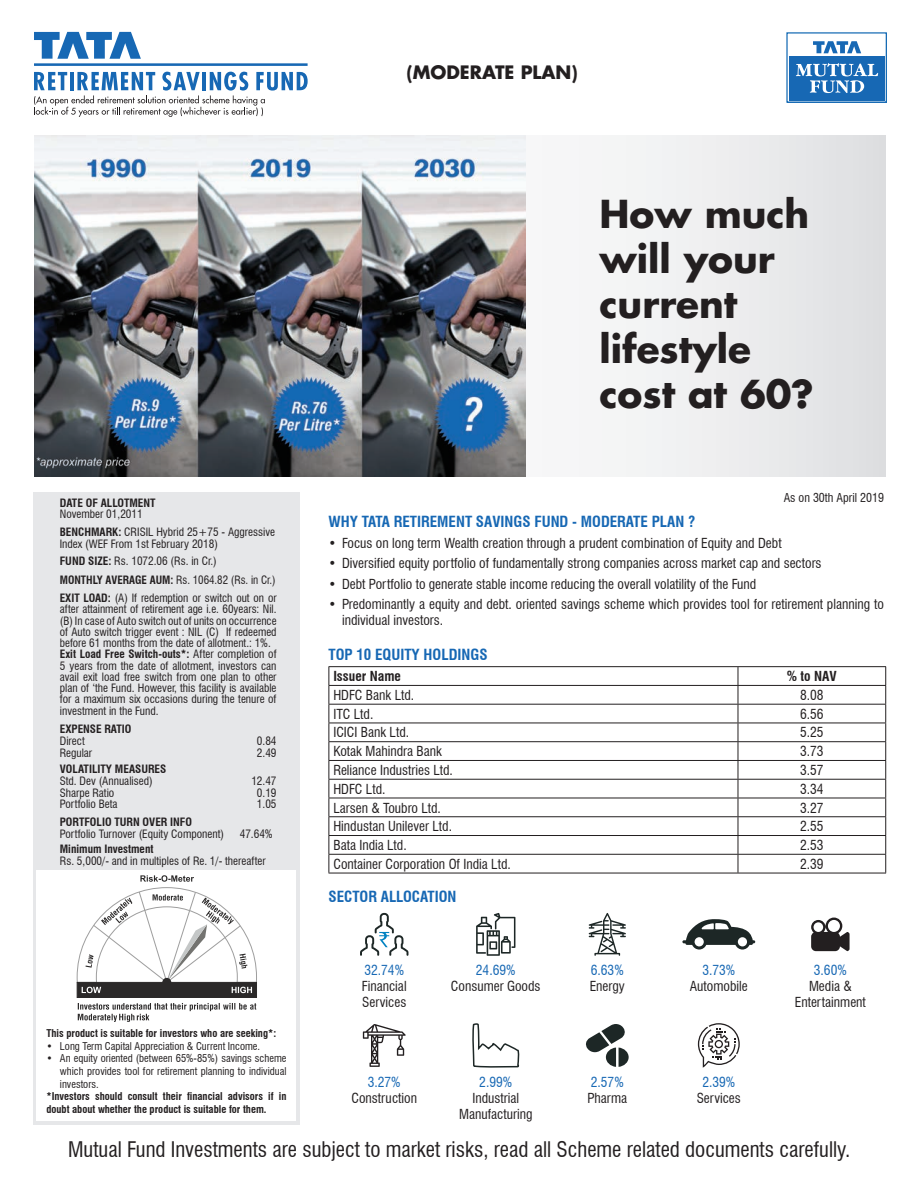
<style>
.page{position:relative;width:918px;height:1188px;background:#fff}
.page>*{position:absolute;margin:0;border:0;box-sizing:border-box;transform-origin:0 0}
.t1{font:700 37.5px/45px "Futura Std";color:#231f20}
.t2{font:condensed 21px "Swiss 721 BT";color:#231f20}
.t3{font:700 18px "Futura Std";color:#231f20}
.t4{font:700 condensed 15px "Swiss 721 BT";color:#1768b4}
.t5{font:condensed 13.5px/16.2px "Swiss 721 BT";color:#231f20}
.t6{font:condensed 13.5px "Swiss 721 BT";color:#1768b4}
.t7{font:700 condensed 13.5px "Swiss 721 BT";color:#231f20}
.t8{font:condensed 12px "Swiss 721 BT";color:#231f20}
.t9{font:condensed 11.25px/11.2px "Swiss 721 BT";color:#231f20;text-align:justify}
.t10{font:700 condensed 11.25px "Swiss 721 BT";color:#231f20}
.t11{font:condensed 10.5px/12.6px "Swiss 721 BT";color:#231f20;text-align:justify}
.t12{font:700 condensed 10.5px/12.6px "Swiss 721 BT";color:#231f20}
.s1{font-weight:700}
</style>
<div class="page">
<div style="left:33px;top:492px;width:267px;height:632px;background:#e6e7e9"></div>
<div style="left:37px;top:870px;width:259px;height:250px;background:#fff"></div>
<hr style="left:328px;top:666px;width:410px;height:1px;background:#231f20">
<hr style="left:738px;top:666px;width:148px;height:1px;background:#231f20">
<hr style="left:328px;top:685px;width:410px;height:1px;background:#231f20">
<hr style="left:738px;top:685px;width:148px;height:1px;background:#231f20">
<hr style="left:328px;top:704px;width:410px;height:1px;background:#231f20">
<hr style="left:738px;top:704px;width:148px;height:1px;background:#231f20">
<hr style="left:328px;top:723px;width:410px;height:1px;background:#231f20">
<hr style="left:738px;top:723px;width:148px;height:1px;background:#231f20">
<hr style="left:328px;top:741px;width:410px;height:1px;background:#231f20">
<hr style="left:738px;top:741px;width:148px;height:1px;background:#231f20">
<hr style="left:328px;top:760px;width:410px;height:1px;background:#231f20">
<hr style="left:738px;top:760px;width:148px;height:1px;background:#231f20">
<hr style="left:328px;top:779px;width:410px;height:1px;background:#231f20">
<hr style="left:738px;top:779px;width:148px;height:1px;background:#231f20">
<hr style="left:328px;top:798px;width:410px;height:1px;background:#231f20">
<hr style="left:738px;top:798px;width:148px;height:1px;background:#231f20">
<hr style="left:328px;top:816px;width:410px;height:1px;background:#231f20">
<hr style="left:738px;top:816px;width:148px;height:1px;background:#231f20">
<hr style="left:328px;top:835px;width:410px;height:1px;background:#231f20">
<hr style="left:738px;top:835px;width:148px;height:1px;background:#231f20">
<hr style="left:328px;top:854px;width:410px;height:1px;background:#231f20">
<svg style="left:328px;top:667px;width:1px;height:206px"></svg>
<hr style="left:738px;top:854px;width:148px;height:1px;background:#231f20">
<svg style="left:738px;top:667px;width:1px;height:206px"></svg>
<svg style="left:885px;top:667px;width:1px;height:206px"></svg>
<hr style="left:328px;top:873px;width:410px;height:1px;background:#231f20">
<hr style="left:738px;top:873px;width:148px;height:1px;background:#231f20">
<svg style="left:360px;top:913px;width:48px;height:43px"></svg>
<svg style="left:476px;top:913px;width:39px;height:43px"></svg>
<svg style="left:589px;top:913px;width:37px;height:43px"></svg>
<svg style="left:682px;top:919px;width:73px;height:31px"></svg>
<svg style="left:811px;top:918px;width:39px;height:33px"></svg>
<svg style="left:363px;top:1024px;width:43px;height:43px"></svg>
<svg style="left:472px;top:1023px;width:48px;height:45px"></svg>
<svg style="left:586px;top:1024px;width:43px;height:43px"></svg>
<svg style="left:698px;top:1023px;width:42px;height:45px"></svg>
<svg style="left:602px;top:135px;width:284px;height:342px"></svg>
<img style="left:34px;top:135px;width:492px;height:342px">
<div style="left:786px;top:32px;width:101px;height:71px;background:#fff;border:1px solid #1269b3"></div>
<div style="left:789px;top:56px;width:95px;height:45px;background:#1768b4"></div>
<svg style="left:796px;top:63px;width:82px;height:30px"></svg>
<svg style="left:813px;top:41px;width:48px;height:12px"></svg>
<div style="left:77px;top:982px;width:180px;height:16px;background:#2b2929"></div>
<svg style="left:78px;top:1003px;width:178px;height:19px"></svg>
<svg style="left:76px;top:875px;width:181px;height:118px"></svg>
<svg style="left:34px;top:32px;width:107px;height:27px"></svg>
<hr style="left:34px;top:63px;width:274px;height:3px;background:#1768b4">
<svg style="left:34px;top:71px;width:274px;height:46px"></svg>
<p class="t10" style="left:60px;top:496px;width:97px">DATE OF ALLOTMENT</p>
<p class="t9" style="left:60px;top:508px;width:84px">November 01,2011</p>
<p class="t9" style="left:60px;top:526px;width:217px;line-height:12px"><span class="s1">BENCHMARK:</span> CRISIL Hybrid 25+75 - Aggressive<br>Index (WEF From 1st February 2018)</p>
<p class="t9" style="left:60px;top:556px;width:158px"><span class="s1">FUND SIZE:</span> Rs. 1072.06 (Rs. in Cr.)</p>
<p class="t9" style="left:60px;top:574px;width:217px"><span class="s1">MONTHLY AVERAGE AUM:</span> Rs. 1064.82 (Rs. in Cr.)</p>
<p class="t9" style="left:60px;top:592px;width:218px"><span class="s1">EXIT LOAD:</span> (A) If redemption or switch out on or after attainment of retirement age i.e. 60years: Nil. (B) In case of Auto switch out of units on occurrence of Auto switch trigger event : NIL (C) If redeemed before 61 months from the date of allotment.: 1%.</p>
<p class="t9" style="left:60px;top:649px;width:218px"><span class="s1">Exit Load Free Switch-outs*:</span> After completion of 5 years from the date of allotment, investors can avail exit load free switch from one plan to other plan of ‘the Fund. However, this facility is available for a maximum six occasions during the tenure of investment in the Fund.</p>
<p class="t10" style="left:60px;top:722px;width:73px">EXPENSE RATIO</p>
<p class="t9" style="left:60px;top:735px;width:26px">Direct</p>
<p class="t9" style="left:257px;top:735px;width:21px">0.84</p>
<p class="t9" style="left:60px;top:748px;width:34px">Regular</p>
<p class="t9" style="left:257px;top:748px;width:21px">2.49</p>
<p class="t10" style="left:60px;top:763px;width:108px">VOLATILITY MEASURES</p>
<p class="t9" style="left:60px;top:775px;width:94px">Std. Dev (Annualised)</p>
<p class="t9" style="left:251px;top:775px;width:27px">12.47</p>
<p class="t9" style="left:60px;top:787px;width:56px">Sharpe Ratio</p>
<p class="t9" style="left:257px;top:787px;width:21px">0.19</p>
<p class="t9" style="left:60px;top:798px;width:59px">Portfolio Beta</p>
<p class="t9" style="left:257px;top:798px;width:21px">1.05</p>
<p class="t10" style="left:60px;top:816px;width:134px">PORTFOLIO TURN OVER INFO</p>
<p class="t9" style="left:60px;top:828px;width:166px">Portfolio Turnover (Equity Component)</p>
<p class="t9" style="left:240px;top:828px;width:35px">47.64%</p>
<p class="t10" style="left:60px;top:842px;width:95px">Minimum Investment</p>
<p class="t9" style="left:60px;top:855px;width:207px">Rs. 5,000/- and in multiples of Re. 1/- thereafter</p>
<p class="t3" style="left:406px;top:60px;width:173px">(MODERATE PLAN)</p>
<p class="t1" style="left:600px;top:191px;width:216px">How much will your current lifestyle cost at 60?</p>
<p class="t8" style="left:784px;top:490px;width:102px">As on 30th April 2019</p>
<p class="t4" style="left:328px;top:513px;width:368px">WHY TATA RETIREMENT SAVINGS FUND - MODERATE PLAN ?</p>
<p class="t5" style="left:328px;top:535px;width:455px">• Focus on long term Wealth creation through a prudent combination of Equity and Debt</p>
<p class="t5" style="left:328px;top:555px;width:495px">• Diversified equity portfolio of fundamentally strong companies across market cap and sectors</p>
<p class="t5" style="left:328px;top:576px;width:429px">• Debt Portfolio to generate stable income reducing the overall volatility of the Fund</p>
<p class="t5" style="left:342px;top:596px;width:543px;text-indent:-14px">• Predominantly a equity and debt. oriented savings scheme which provides tool for retirement planning to individual investors.</p>
<p class="t4" style="left:328px;top:646px;width:161px">TOP 10 EQUITY HOLDINGS</p>
<p class="t7" style="left:333px;top:668px;width:69px">Issuer Name</p>
<p class="t7" style="left:787px;top:668px;width:52px">% to NAV</p>
<p class="t5" style="left:333px;top:687px;width:82px">HDFC Bank Ltd.</p>
<p class="t5" style="left:800px;top:687px;width:25px">8.08</p>
<p class="t5" style="left:333px;top:706px;width:42px">ITC Ltd.</p>
<p class="t5" style="left:800px;top:706px;width:25px">6.56</p>
<p class="t5" style="left:333px;top:724px;width:77px">ICICI Bank Ltd.</p>
<p class="t5" style="left:800px;top:724px;width:25px">5.25</p>
<p class="t5" style="left:333px;top:743px;width:110px">Kotak Mahindra Bank</p>
<p class="t5" style="left:800px;top:743px;width:25px">3.73</p>
<p class="t5" style="left:333px;top:762px;width:121px">Reliance Industries Ltd.</p>
<p class="t5" style="left:800px;top:762px;width:25px">3.57</p>
<p class="t5" style="left:333px;top:781px;width:54px">HDFC Ltd.</p>
<p class="t5" style="left:800px;top:781px;width:25px">3.34</p>
<p class="t5" style="left:333px;top:800px;width:109px">Larsen &amp; Toubro Ltd.</p>
<p class="t5" style="left:800px;top:800px;width:25px">3.27</p>
<p class="t5" style="left:333px;top:818px;width:120px">Hindustan Unilever Ltd.</p>
<p class="t5" style="left:800px;top:818px;width:25px">2.55</p>
<p class="t5" style="left:333px;top:837px;width:75px">Bata India Ltd.</p>
<p class="t5" style="left:800px;top:837px;width:25px">2.53</p>
<p class="t5" style="left:333px;top:856px;width:179px">Container Corporation Of India Ltd.</p>
<p class="t5" style="left:800px;top:856px;width:25px">2.39</p>
<p class="t4" style="left:328px;top:888px;width:130px">SECTOR ALLOCATION</p>
<p class="t6" style="left:364px;top:962px;width:41px">32.74%</p>
<p class="t5" style="left:362px;top:978px;width:46px">Financial<br>Services</p>
<p class="t6" style="left:476px;top:962px;width:41px">24.69%</p>
<p class="t5" style="left:451px;top:978px;width:91px">Consumer Goods</p>
<p class="t6" style="left:591px;top:962px;width:34px">6.63%</p>
<p class="t5" style="left:590px;top:978px;width:37px">Energy</p>
<p class="t6" style="left:702px;top:962px;width:34px">3.73%</p>
<p class="t5" style="left:690px;top:978px;width:59px">Automobile</p>
<p class="t6" style="left:814px;top:962px;width:34px">3.60%</p>
<p class="t5" style="left:795px;top:978px;width:73px;text-align:center">Media &amp;<br>Entertainment</p>
<p class="t12" style="left:46px;top:1027px;width:231px">This product is suitable for investors who are seeking*:</p>
<p class="t11" style="left:46px;top:1040px;width:215px">• Long Term Capital Appreciation &amp; Current Income.</p>
<p class="t11" style="left:60px;top:1052px;width:228px;text-indent:-14px">• An equity oriented (between 65%-85%) savings scheme which provides tool for retirement planning to individual investors.</p>
<p class="t12" style="left:46px;top:1090px;width:242px">*Investors should consult their financial advisors if in doubt about whether the product is suitable for them.</p>
<p class="t2" style="left:68px;top:1137px;width:784px">Mutual Fund Investments are subject to market risks, read all Scheme related documents carefully.</p>
<p class="t6" style="left:368px;top:1074px;width:34px">3.27%</p>
<p class="t5" style="left:351px;top:1090px;width:67px">Construction</p>
<p class="t6" style="left:479px;top:1074px;width:34px">2.99%</p>
<p class="t5" style="left:459px;top:1090px;width:75px;text-align:center">Industrial<br>Manufacturing</p>
<p class="t6" style="left:591px;top:1074px;width:34px">2.57%</p>
<p class="t5" style="left:587px;top:1090px;width:41px">Pharma</p>
<p class="t6" style="left:702px;top:1074px;width:34px">2.39%</p>
<p class="t5" style="left:697px;top:1090px;width:46px">Services</p>
</div>
